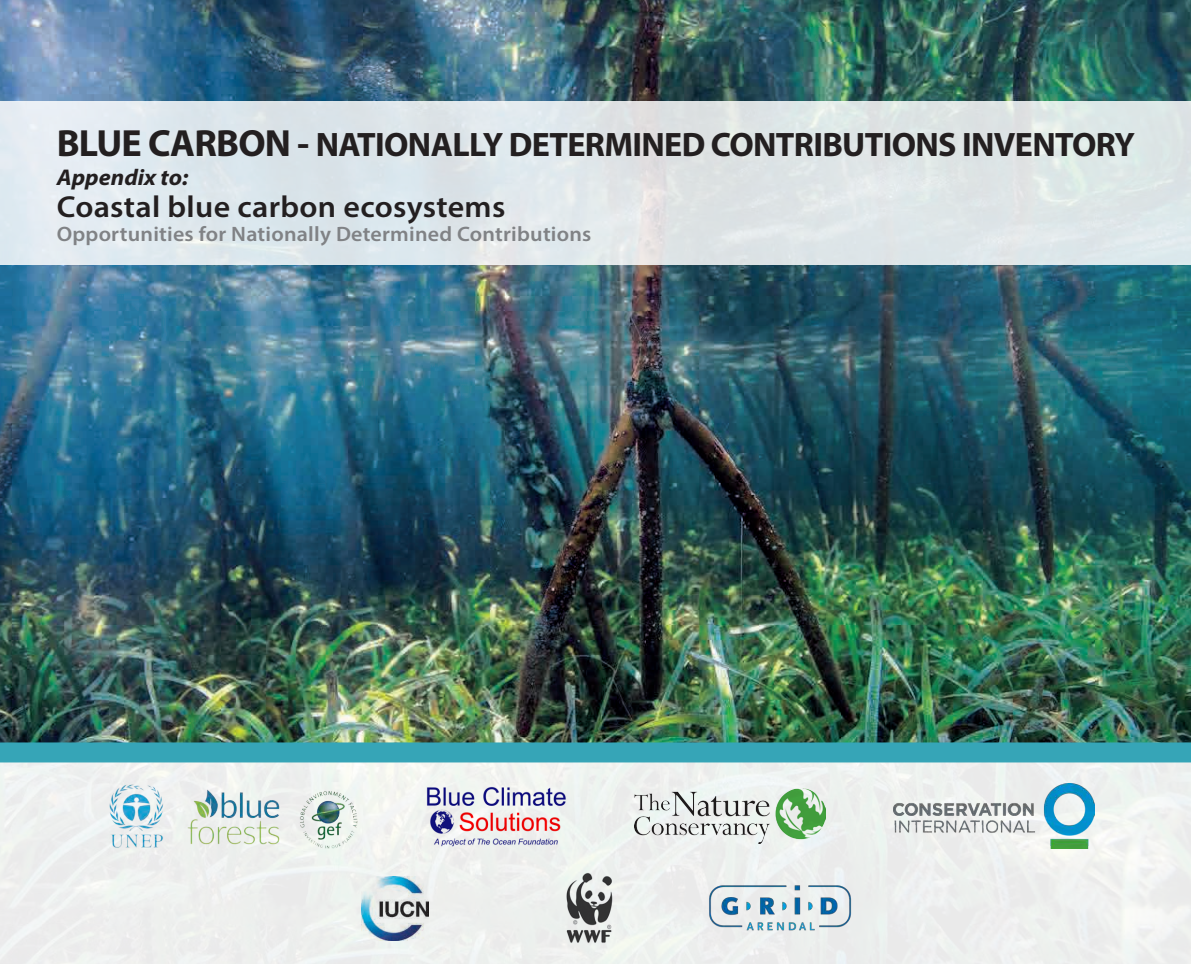
<style>
.page{position:relative;width:1191px;height:964px;background:#fff}
.page>*{position:absolute;margin:0;border:0;box-sizing:border-box;transform-origin:0 0}
.t1{font:700 34px "Myriad Pro";letter-spacing:-.02em;color:#231f20}
.t2{font:600 30.4px "Myriad Pro";letter-spacing:.01em;color:#231f20;scale:1.05 1}
.t3{font:italic 700 22.8px "Myriad Pro";color:#231f20;scale:1.05 1}
.t4{font:600 20.8px "Myriad Pro";letter-spacing:.01em;color:#808285;scale:1.05 1}
.s1{font-size:38px}
</style>
<div class="page">
<img style="left:0;top:0;width:1191px;height:742px">
<div style="left:0;top:762px;width:1191px;height:202px;background:#eef0ee"></div>
<div style="left:0;top:742px;width:1191px;height:20px;background:#36a5b7"></div>
<div style="left:0;top:101px;width:1191px;height:164px;background:#dee7e9"></div>
<img style="left:109px;top:780px;width:253px;height:69px">
<img style="left:362px;top:876px;width:66px;height:64px">
<img style="left:894px;top:784px;width:200px;height:64px">
<img style="left:703px;top:878px;width:149px;height:53px">
<img style="left:563px;top:873px;width:50px;height:72px">
<img style="left:635px;top:788px;width:190px;height:55px">
<img style="left:425px;top:784px;width:141px;height:63px">
<p class="t1" style="left:57px;top:123px;width:1080px"><span class="s1">BLUE CARBON -</span> NATIONALLY DETERMINED CONTRIBUTIONS INVENTORY</p>
<p class="t3" style="left:57px;top:162px;width:127px">Appendix to:</p>
<p class="t2" style="left:57px;top:187px;width:429px">Coastal blue carbon ecosystems</p>
<p class="t4" style="left:57px;top:221px;width:511px">Opportunities for Nationally Determined Contributions</p>
</div>
